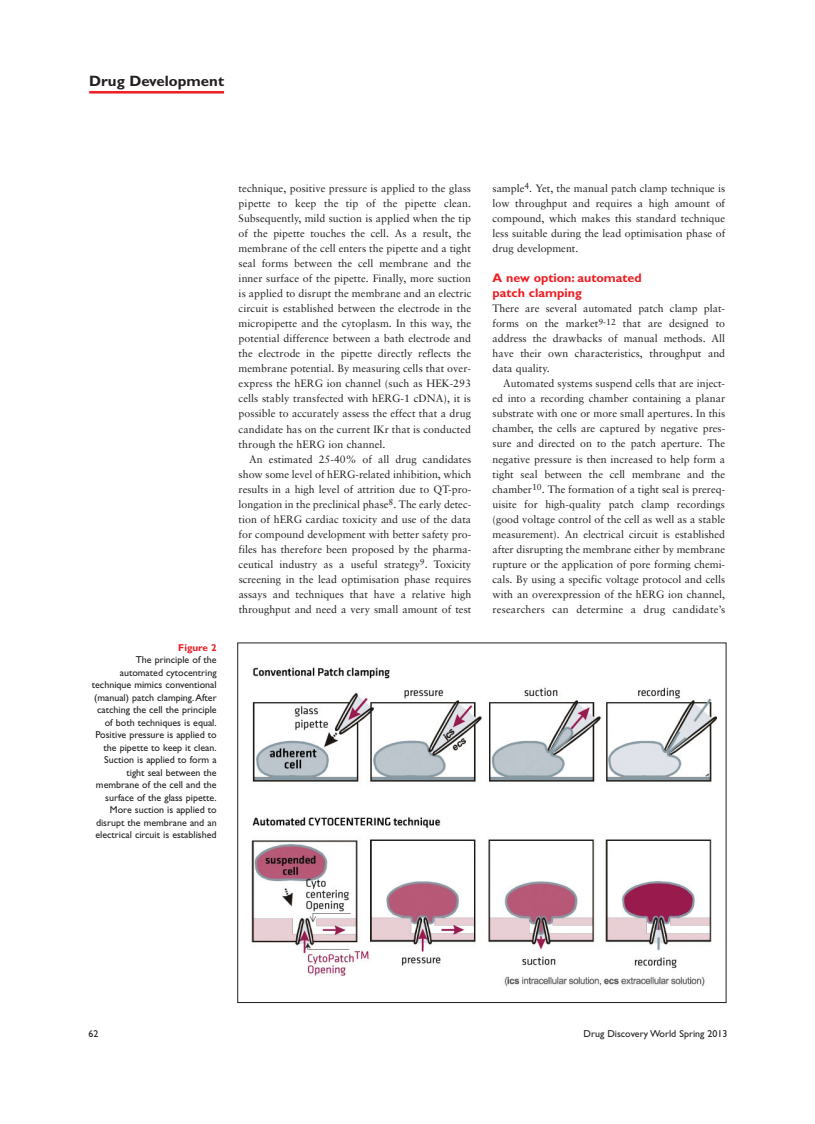
<style>
.page{position:relative;width:815px;height:1124px;background:#fff}
.page>*{position:absolute;margin:0;border:0;box-sizing:border-box;transform-origin:0 0}
.t1{font:700 15px "Gill Sans";color:#231f20}
.t2{font:700 12.5px/15px "Gill Sans";color:#ee1d23}
.t3{font:10.62px/15px "Sabon";color:#231f20;text-align:justify}
.t4{font:10px/12.5px "Gill Sans";color:#231f20;text-align:right}
.t5{font:700 10px "Gill Sans";color:#ee1d23}
</style>
<div class="page">
<hr style="left:89px;top:91px;width:135px;height:2px;background:#ee1d23">
<img style="left:251px;top:667px;width:466px;height:320px">
<h1 class="t1" style="left:89px;top:75px;width:136px">Drug Development</h1>
<p class="t5" style="left:178px;top:643px;width:40px">Figure 2</p>
<p class="t4" style="left:92px;top:654px;width:126px">The principle of the automated cytocentring technique mimics conventional (manual) patch clamping. After catching the cell the principle of both techniques is equal.<br>Positive pressure is applied to the pipette to keep it clean.<br>Suction is applied to form a tight seal between the membrane of the cell and the surface of the glass pipette.<br>More suction is applied to disrupt the membrane and an electrical circuit is established</p>
<p class="t3" style="left:239px;top:182px;width:234px">technique, positive pressure is applied to the glass pipette to keep the tip of the pipette clean.<br>Subsequently, mild suction is applied when the tip of the pipette touches the cell. As a result, the membrane of the cell enters the pipette and a tight seal forms between the cell membrane and the inner surface of the pipette. Finally, more suction is applied to disrupt the membrane and an electric circuit is established between the electrode in the micropipette and the cytoplasm. In this way, the potential difference between a bath electrode and the electrode in the pipette directly reflects the membrane potential. By measuring cells that over&shy;express the hERG ion channel (such as HEK-293 cells stably transfected with hERG-1 cDNA), it is possible to accurately assess the effect that a drug candidate has on the current IKr that is conducted through the hERG ion channel.</p>
<p class="t3" style="left:239px;top:452px;width:234px;text-indent:11px">An estimated 25-40% of all drug candidates show some level of hERG-related inhibition, which results in a high level of attrition due to QT-pro&shy;longation in the preclinical phase<sup>8</sup>. The early detec&shy;tion of hERG cardiac toxicity and use of the data for compound development with better safety pro&shy;files has therefore been proposed by the pharma&shy;ceutical industry as a useful strategy<sup>9</sup>. Toxicity screening in the lead optimisation phase requires assays and techniques that have a relative high throughput and need a very small amount of test</p>
<p class="t3" style="left:493px;top:182px;width:234px">sample<sup>4</sup>. Yet, the manual patch clamp technique is low throughput and requires a high amount of compound, which makes this standard technique less suitable during the lead optimisation phase of drug development.</p>
<p class="t2" style="left:493px;top:272px;width:151px">A new option: automated patch clamping</p>
<p class="t3" style="left:493px;top:302px;width:234px">There are several automated patch clamp plat&shy;forms on the market<sup>9-12</sup> that are designed to address the drawbacks of manual methods. All have their own characteristics, throughput and data quality.</p>
<p class="t3" style="left:493px;top:377px;width:234px;text-indent:11px">Automated systems suspend cells that are inject&shy;ed into a recording chamber containing a planar substrate with one or more small apertures. In this chamber, the cells are captured by negative pres&shy;sure and directed on to the patch aperture. The negative pressure is then increased to help form a tight seal between the cell membrane and the chamber<sup>10</sup>. The formation of a tight seal is prereq&shy;uisite for high-quality patch clamp recordings (good voltage control of the cell as well as a stable measurement). An electrical circuit is established after disrupting the membrane either by membrane rupture or the application of pore forming chemi&shy;cals. By using a specific voltage protocol and cells with an overexpression of the hERG ion channel, researchers can determine a drug candidate’s</p>
<p class="t4" style="left:89px;top:1028px;width:11px">62</p>
<p class="t4" style="left:584px;top:1028px;width:145px">Drug Discovery World Spring 2013</p>
</div>
